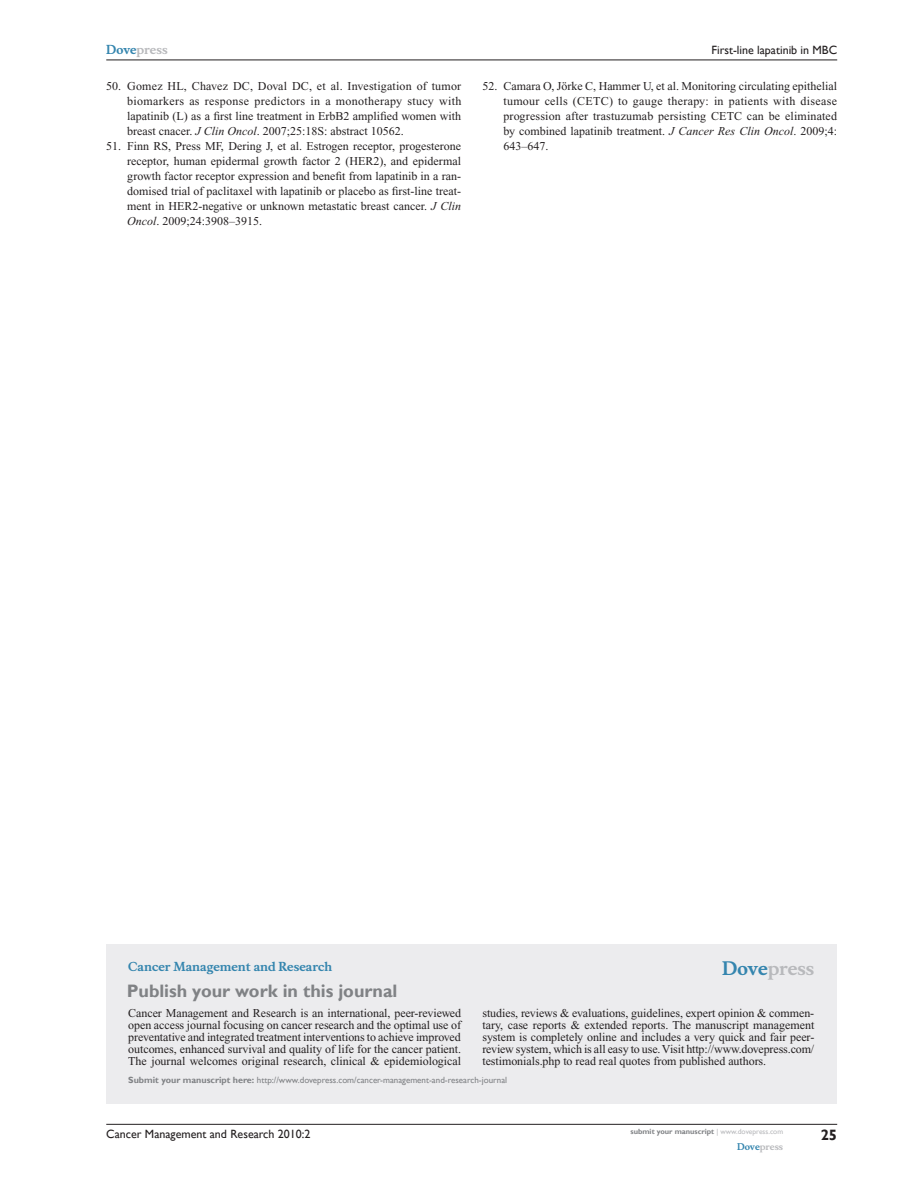
<style>
.page{position:relative;width:918px;height:1188px;background:#fff}
.page>*{position:absolute;margin:0;border:0;box-sizing:border-box;transform-origin:0 0}
.t1{font:700 18px "Gill Sans";color:#808285}
.t2{font:700 18px "Musee";color:#b8b9bc}
.t3{font:700 15px "Gill Sans";color:#231f20}
.t4{font:12px/15px "Times New Roman";color:#231f20;text-align:justify}
.t5{font:12px "Gill Sans";color:#231f20}
.t6{font:700 12px "Musee";color:#3485ae}
.t7{font:700 12px "Musee";color:#b8b9bc}
.t8{font:9px "Gill Sans";color:#808285}
.t9{font:700 9px "Musee";color:#b8b9bc}
.t10{font:700 7.5px "Gill Sans";color:#808285}
.s1{color:#3485ae}
.s2{font-style:italic}
.s3{font-weight:700}
.s4{font-weight:400;color:#b8b9bc}
</style>
<div class="page">
<div style="left:106px;top:944px;width:731px;height:159px;background:#ececee"></div>
<hr style="left:106px;top:1124px;width:731px;height:1px;background:#231f20">
<hr style="left:106px;top:60px;width:731px;height:1px;background:#231f20">
<p class="t7" style="left:106px;top:43px;width:63px"><span class="s1">Dove</span>press</p>
<p class="t5" style="left:711px;top:43px;width:127px">First-line lapatinib in MBC</p>
<p class="t4" style="left:127px;top:79px;width:336px;text-indent:-21px">50. Gomez HL, Chavez DC, Doval DC, et al. Investigation of tumor biomarkers as response predictors in a monotherapy stucy with lapatinib (L) as a first line treatment in ErbB2 amplified women with breast cnacer. <span class="s2">J Clin Oncol</span>. 2007;25:18S: abstract 10562.</p>
<p class="t4" style="left:127px;top:139px;width:335px;text-indent:-21px">51. Finn RS, Press MF, Dering J, et al. Estrogen receptor, progesterone receptor, human epidermal growth factor 2 (HER2), and epidermal growth factor receptor expression and benefit from lapatinib in a ran&shy;domised trial of paclitaxel with lapatinib or placebo as first-line treat&shy;ment in HER2-negative or unknown metastatic breast cancer. <span class="s2">J Clin Oncol</span>. 2009;24:3908–3915.</p>
<p class="t4" style="left:503px;top:79px;width:335px;text-indent:-21px">52. Camara O, Jörke C, Hammer U, et al. Monitoring circulating epithelial tumour cells (CETC) to gauge therapy: in patients with disease progression after trastuzumab persisting CETC can be eliminated by combined lapatinib treatment. <span class="s2">J Cancer Res Clin Oncol</span>. 2009;4:<br>643–647.</p>
<p class="t6" style="left:128px;top:959px;width:206px">Cancer Management and Research</p>
<h1 class="t1" style="left:127px;top:980px;width:272px">Publish your work in this journal</h1>
<h1 class="t2" style="left:722px;top:958px;width:94px"><span class="s1">Dove</span>press</h1>
<p class="t4" style="left:128px;top:1007px;width:334px;line-height:12px">Cancer Management and Research is an international, peer-reviewed open access journal focusing on cancer research and the optimal use of preventative and integrated treatment interventions to achieve improved outcomes, enhanced survival and quality of life for the cancer patient.<br>The journal welcomes original research, clinical &amp; epidemiological</p>
<p class="t4" style="left:482px;top:1007px;width:334px;line-height:12px">studies, reviews &amp; evaluations, guidelines, expert opinion &amp; commen&shy;tary, case reports &amp; extended reports. The manuscript management system is completely online and includes a very quick and fair peer&shy;review system, which is all easy to use. Visit http://www.dovepress.com/ testimonials.php to read real quotes from published authors.</p>
<p class="t8" style="left:128px;top:1075px;width:380px"><span class="s3">Submit your manuscript here:</span> http://www.dovepress.com/cancer-management-and-research-journal</p>
<p class="t5" style="left:106px;top:1127px;width:206px">Cancer Management and Research 2010:2</p>
<p class="t10" style="left:631px;top:1127px;width:154px">submit your manuscript <span class="s4">| www.dovepress.com</span></p>
<p class="t9" style="left:737px;top:1141px;width:48px"><span class="s1">Dove</span>press</p>
<p class="t3" style="left:821px;top:1126px;width:18px">25</p>
</div>
